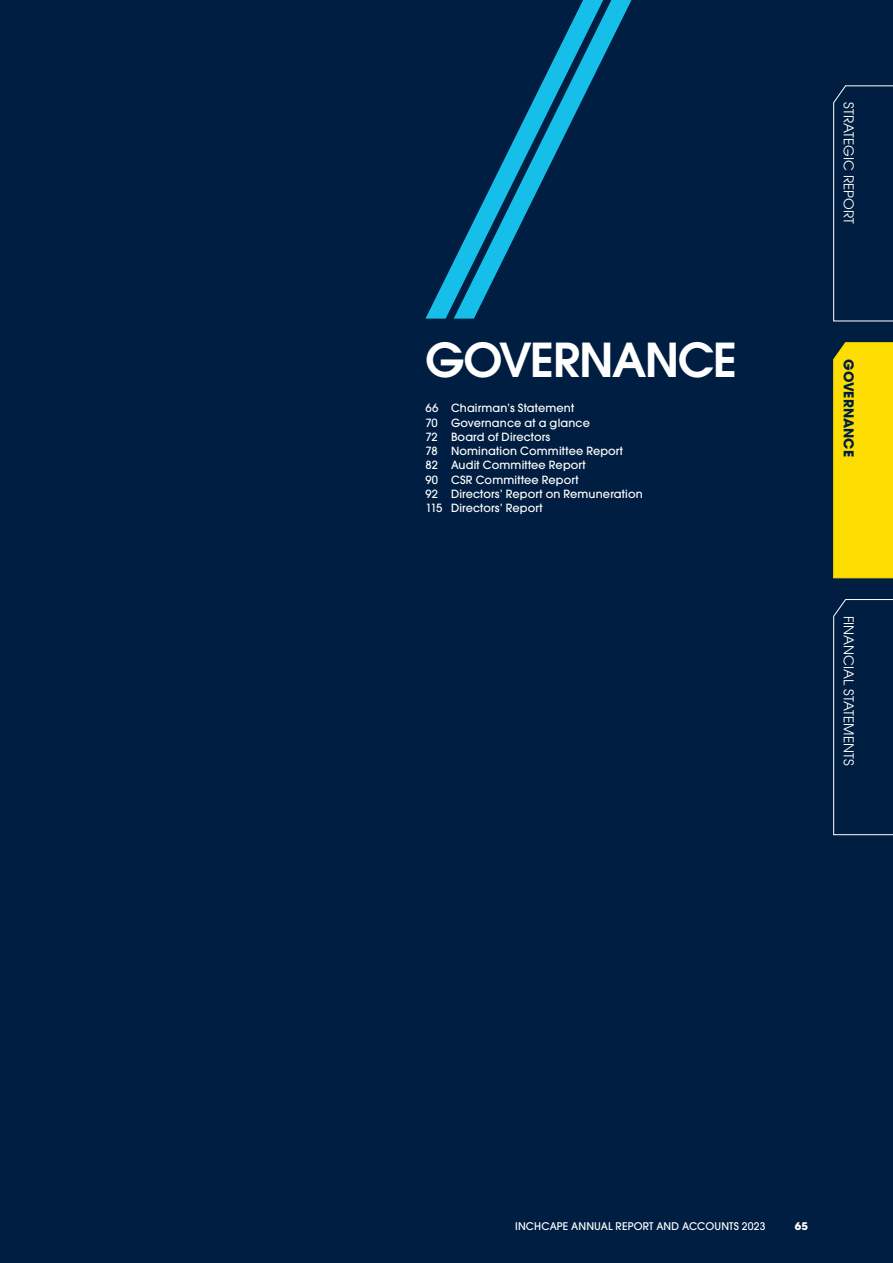
<style>
.page{position:relative;width:893px;height:1263px;background:#001e41}
.page>*{position:absolute;margin:0;border:0;box-sizing:border-box;transform-origin:0 0}
.t1{font:600 46.5px "ITC Avant Garde Pro";letter-spacing:-.03em;color:#fff}
.t2{font:13.5px "ITC Avant Garde Pro";letter-spacing:.005em;color:#fff}
.t3{font:700 13.5px "ITC Avant Garde Pro";letter-spacing:.005em;color:#001e41}
.t4{font:500 11.25px/14.2px "ITC Avant Garde Pro";letter-spacing:.01em;color:#fff}
.t5{font:500 10.5px "ITC Avant Garde Pro";letter-spacing:.015em;color:#fff}
.t6{font:700 10.5px "ITC Avant Garde Pro";color:#fff}
</style>
<div class="page">
<svg style="left:425px;top:261px;width:29px;height:58px"></svg>
<svg style="left:454px;top:0;width:177px;height:319px"></svg>
<div style="left:833px;top:342px;width:60px;height:236px;background:#fedd00"></div>
<svg style="left:833px;top:599px;width:60px;height:236px"></svg>
<svg style="left:833px;top:85px;width:60px;height:236px"></svg>
<h1 class="t1" style="left:425px;top:329px;width:313px">GOVERNANCE</h1>
<p class="t4" style="left:425px;top:401px;width:219px">66 Chairman’s Statement<br>70 Governance at a glance<br>72 Board of Directors<br>78 Nomination Committee Report<br>82 Audit Committee Report<br>90 CSR Committee Report<br>92 Directors’ Report on Remuneration<br>115 Directors’ Report</p>
<p class="t2" style="left:857px;top:102px;width:123px;rotate:90deg">STRATEGIC REPORT</p>
<p class="t3" style="left:858px;top:359px;width:99px;rotate:90deg">GOVERNANCE</p>
<p class="t2" style="left:857px;top:616px;width:151px;rotate:90deg">FINANCIAL STATEMENTS</p>
<p class="t5" style="left:515px;top:1220px;width:252px">INCHCAPE ANNUAL REPORT AND ACCOUNTS 2023</p>
<p class="t6" style="left:795px;top:1219px;width:15px">65</p>
</div>
